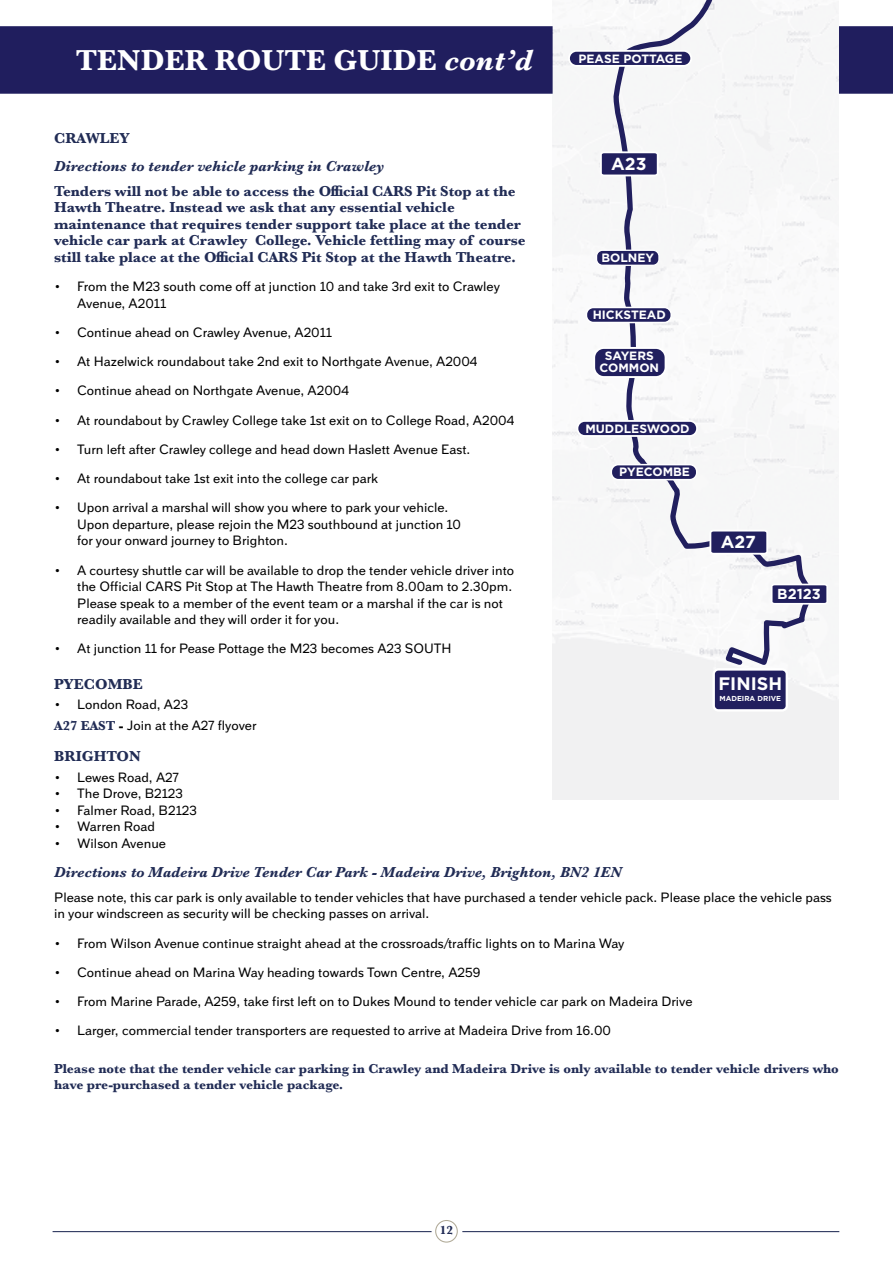
<style>
.page{position:relative;width:893px;height:1263px;background:#fff}
.page>*{position:absolute;margin:0;border:0;box-sizing:border-box;transform-origin:0 0}
.t1{font:700 30px "Baskerville";color:#fff}
.t2{font:700 18.15px "Gotham";color:#fff}
.t3{font:700 17.4px "Gotham";color:#fff}
.t4{font:700 15px/16.5px "Baskerville";color:#212c55}
.t5{font:italic 700 15px "Baskerville";color:#212c55}
.t6{font:700 14.4px "Gotham";color:#fff}
.t7{font:13.5px/16.5px "Armitage";color:#000}
.t8{font:700 13.5px/16.2px "Baskerville";color:#212c55}
.t9{font:700 12.15px "Baskerville";color:#212c55}
.t10{font:700 12px/12px "Gotham";color:#fff;text-align:center}
.t11{font:700 7.2px "Gotham";color:#fff}
.s1{font-style:italic}
.s2{font-family:"Baskerville";font-weight:700;color:#212c55}
.s3{font-family:"Baskerville";font-weight:700}
</style>
<div class="page">
<div style="left:0;top:26px;width:553px;height:68px;background:#201e5e"></div>
<div style="left:839px;top:26px;width:54px;height:68px;background:#201e5e"></div>
<hr style="left:53px;top:1231px;width:379px;height:1px;background:#212c55">
<div style="left:435px;top:1220px;width:23px;height:22px;border:1px solid #afa996;border-radius:50%"></div>
<hr style="left:462px;top:1231px;width:377px;height:1px;background:#212c55">
<div style="left:553px;top:0;width:267px;height:670px;background:#f6f7f7"></div>
<svg style="left:712px;top:668px;width:76px;height:44px;background:#4a487b"></svg>
<div style="left:569px;top:51px;width:122px;height:15px;background:#211f5e;border-radius:8px"></div>
<div style="left:568px;top:50px;width:124px;height:17px;border:2px solid #fff;border-radius:8px"></div>
<div style="left:596px;top:250px;width:63px;height:15px;background:#211f5e;border-radius:6px"></div>
<div style="left:596px;top:250px;width:64px;height:16px;border:1px solid #fff;border-radius:6px"></div>
<div style="left:586px;top:307px;width:85px;height:15px;background:#211f5e;border-radius:7px"></div>
<div style="left:586px;top:307px;width:86px;height:16px;border:2px solid #fff;border-radius:7px"></div>
<div style="left:577px;top:421px;width:120px;height:15px;background:#211f5e;border-radius:7px"></div>
<div style="left:576px;top:420px;width:122px;height:17px;border:2px solid #fff;border-radius:7px"></div>
<div style="left:611px;top:465px;width:86px;height:15px;background:#211f5e;border-radius:7px"></div>
<div style="left:610px;top:464px;width:87px;height:16px;border:2px solid #fff;border-radius:7px"></div>
<div style="left:594px;top:348px;width:72px;height:29px;background:#211f5e;border-radius:10px"></div>
<div style="left:593px;top:347px;width:74px;height:31px;border:2px solid #fff;border-radius:10px"></div>
<svg style="left:599px;top:150px;width:61px;height:27px"></svg>
<svg style="left:708px;top:529px;width:61px;height:27px"></svg>
<svg style="left:770px;top:583px;width:59px;height:22px"></svg>
<h1 class="t1" style="left:76px;top:40px;width:458px">TENDER ROUTE GUIDE <span class="s1">cont’d</span></h1>
<p class="t10" style="left:578px;top:53px;width:105px">PEASE POTTAGE</p>
<p class="t4" style="left:54px;top:130px;width:77px">CRAWLEY</p>
<p class="t5" style="left:54px;top:156px;width:332px">Directions to tender vehicle parking in Crawley</p>
<p class="t4" style="left:54px;top:183px;width:473px">Tenders will not be able to access the Official CARS Pit Stop at the Hawth Theatre. Instead we ask that any essential vehicle maintenance that requires tender support take place at the tender vehicle car park at Crawley College. Vehicle fettling may of course still take place at the Official CARS Pit Stop at the Hawth Theatre.</p>
<p class="t7" style="left:77px;top:278px;width:424px;text-indent:-23px">• From the M23 south come off at junction 10 and take 3rd exit to Crawley<br>Avenue, A2011</p>
<p class="t7" style="left:54px;top:324px;width:279px">• Continue ahead on Crawley Avenue, A2011</p>
<p class="t7" style="left:54px;top:353px;width:425px">• At Hazelwick roundabout take 2nd exit to Northgate Avenue, A2004</p>
<p class="t7" style="left:54px;top:382px;width:296px">• Continue ahead on Northgate Avenue, A2004</p>
<p class="t7" style="left:54px;top:411px;width:462px">• At roundabout by Crawley College take 1st exit on to College Road, A2004</p>
<p class="t7" style="left:54px;top:441px;width:418px">• Turn left after Crawley college and head down Haslett Avenue East.</p>
<p class="t7" style="left:54px;top:470px;width:326px">• At roundabout take 1st exit into the college car park</p>
<p class="t7" style="left:77px;top:499px;width:385px;text-indent:-23px">• Upon arrival a marshal will show you where to park your vehicle.<br>Upon departure, please rejoin the M23 southbound at junction 10 for your onward journey to Brighton.</p>
<p class="t7" style="left:77px;top:561px;width:438px;text-indent:-23px">• A courtesy shuttle car will be available to drop the tender vehicle driver into the Official CARS Pit Stop at The Hawth Theatre from 8.00am to 2.30pm.<br>Please speak to a member of the event team or a marshal if the car is not readily available and they will order it for you.</p>
<p class="t7" style="left:54px;top:640px;width:399px">• At junction 11 for Pease Pottage the M23 becomes A23 SOUTH</p>
<p class="t4" style="left:54px;top:675px;width:90px">PYECOMBE</p>
<p class="t7" style="left:54px;top:694px;width:204px;line-height:20.7px">• London Road, A23<br><span class="s2">A27 EAST</span> <span class="s3">-</span> Join at the A27 flyover</p>
<p class="t4" style="left:54px;top:748px;width:88px">BRIGHTON</p>
<p class="t7" style="left:54px;top:768px;width:126px">• Lewes Road, A27</p>
<p class="t7" style="left:54px;top:785px;width:130px">• The Drove, B2123</p>
<p class="t7" style="left:54px;top:801px;width:144px">• Falmer Road, B2123</p>
<p class="t7" style="left:54px;top:818px;width:102px">• Warren Road</p>
<p class="t7" style="left:54px;top:834px;width:113px">• Wilson Avenue</p>
<p class="t5" style="left:54px;top:861px;width:569px">Directions to Madeira Drive Tender Car Park - Madeira Drive, Brighton, BN2 1EN</p>
<p class="t7" style="left:54px;top:888px;width:779px">Please note, this car park is only available to tender vehicles that have purchased a tender vehicle pack. Please place the vehicle pass in your windscreen as security will be checking passes on arrival.</p>
<p class="t7" style="left:54px;top:934px;width:572px">• From Wilson Avenue continue straight ahead at the crossroads/traffic lights on to Marina Way</p>
<p class="t7" style="left:54px;top:963px;width:428px">• Continue ahead on Marina Way heading towards Town Centre, A259</p>
<p class="t7" style="left:54px;top:993px;width:640px">• From Marine Parade, A259, take first left on to Dukes Mound to tender vehicle car park on Madeira Drive</p>
<p class="t7" style="left:54px;top:1022px;width:558px">• Larger, commercial tender transporters are requested to arrive at Madeira Drive from 16.00</p>
<p class="t8" style="left:54px;top:1060px;width:786px">Please note that the tender vehicle car parking in Crawley and Madeira Drive is only available to tender vehicle drivers who have pre-purchased a tender vehicle package.</p>
<p class="t3" style="left:611px;top:152px;width:37px">A23</p>
<p class="t10" style="left:601px;top:251px;width:54px">BOLNEY</p>
<p class="t10" style="left:593px;top:309px;width:75px">HICKSTEAD</p>
<p class="t10" style="left:600px;top:350px;width:61px">SAYERS<br>COMMON</p>
<p class="t10" style="left:585px;top:422px;width:106px">MUDDLESWOOD</p>
<p class="t10" style="left:619px;top:466px;width:72px">PYECOMBE</p>
<p class="t3" style="left:721px;top:531px;width:37px">A27</p>
<p class="t6" style="left:777px;top:585px;width:45px">B2123</p>
<h2 class="t2" style="left:718px;top:672px;width:65px">FINISH</h2>
<p class="t11" style="left:719px;top:694px;width:63px">MADEIRA DRIVE</p>
<p class="t9" style="left:440px;top:1222px;width:15px">12</p>
</div>
